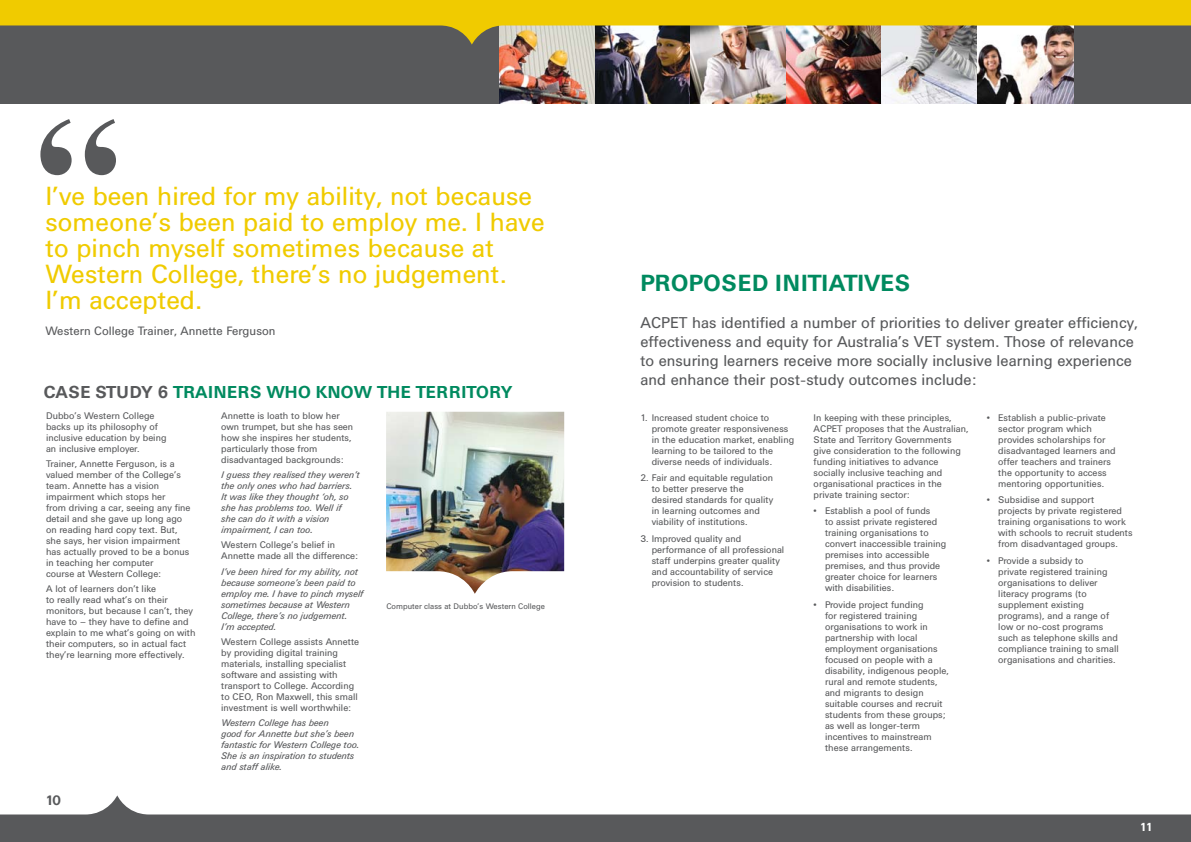
<style>
.page{position:relative;width:1191px;height:842px;background:#fff}
.page>*{position:absolute;margin:0;border:0;box-sizing:border-box;transform-origin:0 0}
.t1{font:26px/26px "Univers BQ";color:#f0cb00}
.t2{font:700 23px "Univers BQ";color:#008a5f}
.t3{font:700 17px "Univers BQ";letter-spacing:.02em;color:#008a5f}
.t4{font:700 17px "Univers BQ";color:#58595b}
.t5{font:15.5px/19px "Univers BQ";color:#58595b}
.t6{font:700 13.5px "Univers BQ";color:#58595b}
.t7{font:12px "Univers BQ";color:#58595b}
.t8{font:700 11.5px "Univers BQ";color:#fff}
.t9{font:9.5px/11px "Univers BQ";color:#58595b}
.t10{font:italic 9.5px/11px "Univers BQ";color:#58595b}
.t11{font:8px "Univers BQ";color:#58595b}
.s1{color:#58595b}
</style>
<div class="page">
<div style="left:0;top:0;width:1191px;height:104px;background:#58595b"></div>
<img style="left:499px;top:45px;width:574px;height:59px">
<svg style="left:0;top:0;width:1191px;height:45px;fill:#f0cb00"></svg>
<svg style="left:0;top:795px;width:1191px;height:47px;fill:#58595b"></svg>
<svg style="left:40px;top:119px;width:76px;height:56px"></svg>
<img style="left:386px;top:412px;width:178px;height:182px">
<h1 class="t1" style="left:46px;top:184px;width:500px">I’ve been hired for my ability, not because someone’s been paid to employ me. I have to pinch myself sometimes because at Western College, there’s no judgement.<br>I’m accepted.</h1>
<p class="t7" style="left:46px;top:324px;width:231px">Western College Trainer, Annette Ferguson</p>
<h3 class="t4" style="left:44px;top:383px;width:13px">CASE</h3>
<h3 class="t4" style="left:95px;top:383px;width:13px">STUDY</h3>
<h3 class="t3" style="left:158px;top:383px;width:38px"><span class="s1">6</span> TRAINERS</h3>
<h3 class="t3" style="left:266px;top:383px;width:63px">WHO KNO</h3>
<h3 class="t3" style="left:354px;top:383px;width:74px">W THE TERRITORY</h3>
<p class="t9" style="left:46px;top:410px;width:122px">Dubbo’s Western College backs up its philosophy of inclusive education by being an inclusive employer.</p>
<p class="t9" style="left:46px;top:458px;width:146px">Trainer, Annette Ferguson, is a valued member of the College’s team. Annette has a vision impairment which stops her<br>from driving a car, seeing any fine detail and she gave up long ago on reading hard copy text. But, she says, her vision impairment has actually proved to be a bonus in teaching her computer<br>course at Western College:</p>
<p class="t9" style="left:46px;top:584px;width:151px">A lot of learners don’t like<br>to really read what’s on their monitors, but because I can’t, they have to – they have to define and explain to me what’s going on with their computers, so in actual fact they’re learning more effectively.</p>
<h3 class="t6" style="left:45px;top:793px;width:17px">10</h3>
<p class="t9" style="left:221px;top:410px;width:133px">Annette is loath to blow her own trumpet, but she has seen how she inspires her students, particularly those from disadvantaged backgrounds:</p>
<p class="t10" style="left:221px;top:469px;width:140px">I guess they realised they weren’t the only ones who had barriers.<br>It was like they thought ‘oh, so she has problems too. Well if<br>she can do it with a vision impairment, I can too.</p>
<p class="t9" style="left:221px;top:540px;width:138px">Western College’s belief in<br>Annette made all the difference:</p>
<p class="t10" style="left:221px;top:566px;width:143px">I’ve been hired for my ability, not because someone’s been paid to employ me. I have to pinch myself sometimes because at Western<br>College, there’s no judgement.<br>I’m accepted.</p>
<p class="t9" style="left:221px;top:636px;width:139px">Western College assists Annette by providing digital training materials, installing specialist software and assisting with transport to College. According to CEO, Ron Maxwell, this small investment is well worthwhile:</p>
<p class="t10" style="left:221px;top:717px;width:139px">Western College has been<br>good for Annette but she’s been fantastic for Western College too.<br>She is an inspiration to students and staff alike.</p>
<p class="t11" style="left:386px;top:602px;width:160px">Computer class at Dubbo’s Western College</p>
<h2 class="t2" style="left:640px;top:270px;width:32px">PROPOSED</h2>
<h2 class="t2" style="left:775px;top:270px;width:22px">INITIATIVES</h2>
<p class="t5" style="left:640px;top:314px;width:499px">ACPET has identified a number of priorities to deliver greater efficiency, effectiveness and equity for Australia’s VET system. Those of relevance to ensuring learners receive more socially inclusive learning experience and enhance their post-study outcomes include:</p>
<p class="t9" style="left:651px;top:412px;width:144px;text-indent:-11px">1. Increased student choice to promote greater responsiveness in the education market, enabling learning to be tailored to the diverse needs of individuals.</p>
<p class="t9" style="left:651px;top:473px;width:123px;text-indent:-11px">2. Fair and equitable regulation to better preserve the desired standards for quality in learning outcomes and viability of institutions.</p>
<p class="t9" style="left:651px;top:533px;width:134px;text-indent:-11px">3. Improved quality and performance of all professional staff underpins greater quality and accountability of service provision to students.</p>
<p class="t9" style="left:813px;top:412px;width:156px">In keeping with these principles, ACPET proposes that the Australian, State and Territory Governments give consideration to the following funding initiatives to advance socially inclusive teaching and organisational practices in the private training sector:</p>
<p class="t9" style="left:825px;top:506px;width:123px;text-indent:-11px">• Establish a pool of funds<br>to assist private registered training organisations to convert inaccessible training premises into accessible premises, and thus provide greater choice for learners with disabilities.</p>
<p class="t9" style="left:825px;top:599px;width:125px;text-indent:-11px">• Provide project funding<br>for registered training organisations to work in partnership with local employment organisations focused on people with a disability, indigenous people, rural and remote students, and migrants to design suitable courses and recruit students from these groups; as well as longer-term incentives to mainstream these arrangements.</p>
<p class="t9" style="left:998px;top:412px;width:119px;text-indent:-11px">• Establish a public-private sector program which provides scholarships for disadvantaged learners and offer teachers and trainers the opportunity to access mentoring opportunities.</p>
<p class="t9" style="left:998px;top:495px;width:136px;text-indent:-11px">• Subsidise and support<br>projects by private registered training organisations to work with schools to recruit students from disadvantaged groups.</p>
<p class="t9" style="left:998px;top:555px;width:122px;text-indent:-11px">• Provide a subsidy to<br>private registered training organisations to deliver literacy programs (to supplement existing programs), and a range of low or no-cost programs such as telephone skills and compliance training to small organisations and charities.</p>
<p class="t8" style="left:1140px;top:821px;width:15px">11</p>
</div>
